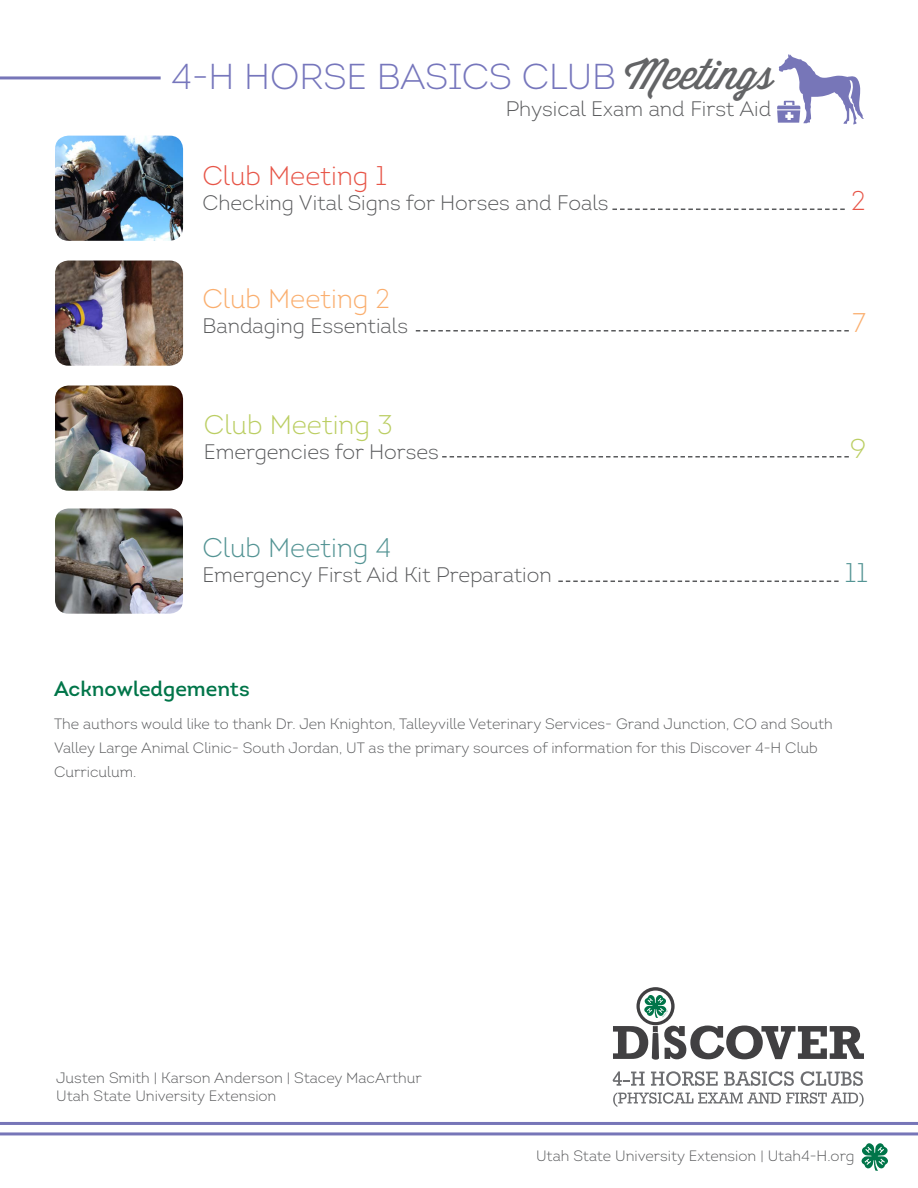
<style>
.page{position:relative;width:918px;height:1188px;background:#fff}
.page>*{position:absolute;margin:0;border:0;box-sizing:border-box;transform-origin:0 0}
.t1{font:300 36px "Intro";color:#7676bc}
.t2{font:300 27px "Intro";color:#549494}
.t3{font:300 27px "Intro";color:#e75548}
.t4{font:300 27px "Intro";color:#faae6e}
.t5{font:300 27px "Intro";color:#bbce62}
.t6{font:300 27px "Intro";color:#bbce63}
.t7{font:300 21px "Intro";color:#58595b}
.t8{font:21px "Intro";color:#007549}
.t9{font:300 15px/24px "Intro";color:#58595b}
.s1{font-family:"Wisdom Script AI";font-weight:400;font-size:42px;color:#636466}
.s2{color:#bbce63}
</style>
<div class="page">
<img style="left:55px;top:386px;width:128px;height:105px">
<img style="left:55px;top:261px;width:128px;height:105px">
<img style="left:55px;top:136px;width:128px;height:105px">
<img style="left:55px;top:509px;width:128px;height:105px">
<svg style="left:862px;top:1143px;width:26px;height:28px"></svg>
<svg style="left:416px;top:330px;width:433px;height:2px"></svg>
<svg style="left:442px;top:456px;width:407px;height:2px"></svg>
<svg style="left:558px;top:581px;width:281px;height:1px"></svg>
<svg style="left:612px;top:209px;width:233px;height:1px"></svg>
<hr style="left:0;top:1122px;width:918px;height:3px;background:#7776b8">
<hr style="left:0;top:76px;width:161px;height:3px;background:#7776b8">
<hr style="left:0;top:1132px;width:918px;height:3px;background:#7776b8">
<svg style="left:613px;top:1092px;width:251px;height:15px"></svg>
<svg style="left:612px;top:1071px;width:33px;height:15px"></svg>
<svg style="left:651px;top:1071px;width:67px;height:15px"></svg>
<svg style="left:724px;top:1071px;width:70px;height:15px"></svg>
<svg style="left:801px;top:1071px;width:62px;height:15px"></svg>
<svg style="left:613px;top:987px;width:251px;height:73px"></svg>
<svg style="left:777px;top:54px;width:87px;height:70px"></svg>
<h1 class="t1" style="left:171px;top:54px;width:603px">4-H HORSE BASICS CLUB <span class="s1">Meetings</span></h1>
<h3 class="t7" style="left:506px;top:95px;width:267px">Physical Exam and First Aid</h3>
<h2 class="t3" style="left:202px;top:159px;width:186px">Club Meeting 1</h2>
<h3 class="t7" style="left:202px;top:190px;width:408px">Checking Vital Signs for Horses and Foals</h3>
<h2 class="t4" style="left:202px;top:282px;width:189px">Club Meeting 2</h2>
<h3 class="t7" style="left:202px;top:313px;width:207px">Bandaging Essentials</h3>
<h2 class="t5" style="left:204px;top:408px;width:190px"><span class="s2">Club</span> Meeting <span class="s2">3</span></h2>
<h3 class="t7" style="left:204px;top:439px;width:236px">Emergencies for Horses</h3>
<h2 class="t2" style="left:202px;top:531px;width:190px">Club Meeting 4</h2>
<h3 class="t7" style="left:202px;top:562px;width:351px">Emergency First Aid Kit Preparation</h3>
<h2 class="t3" style="left:851px;top:184px;width:16px">2</h2>
<h2 class="t4" style="left:852px;top:305px;width:15px">7</h2>
<h2 class="t6" style="left:850px;top:431px;width:17px">9</h2>
<h2 class="t2" style="left:845px;top:556px;width:24px">11</h2>
<h3 class="t8" style="left:54px;top:676px;width:197px">Acknowledgements</h3>
<p class="t9" style="left:54px;top:712px;width:780px">The authors would like to thank Dr. Jen Knighton, Talleyville Veterinary Services- Grand Junction, CO and South<br>Valley Large Animal Clinic- South Jordan, UT as the primary sources of information for this Discover 4-H Club<br>Curriculum.</p>
<p class="t9" style="left:56px;top:1069px;width:367px;line-height:18px">Justen Smith | Karson Anderson | Stacey MacArthur<br>Utah State University Extension</p>
<p class="t9" style="left:536px;top:1144px;width:320px">Utah State University Extension | Utah4-H.org</p>
</div>
